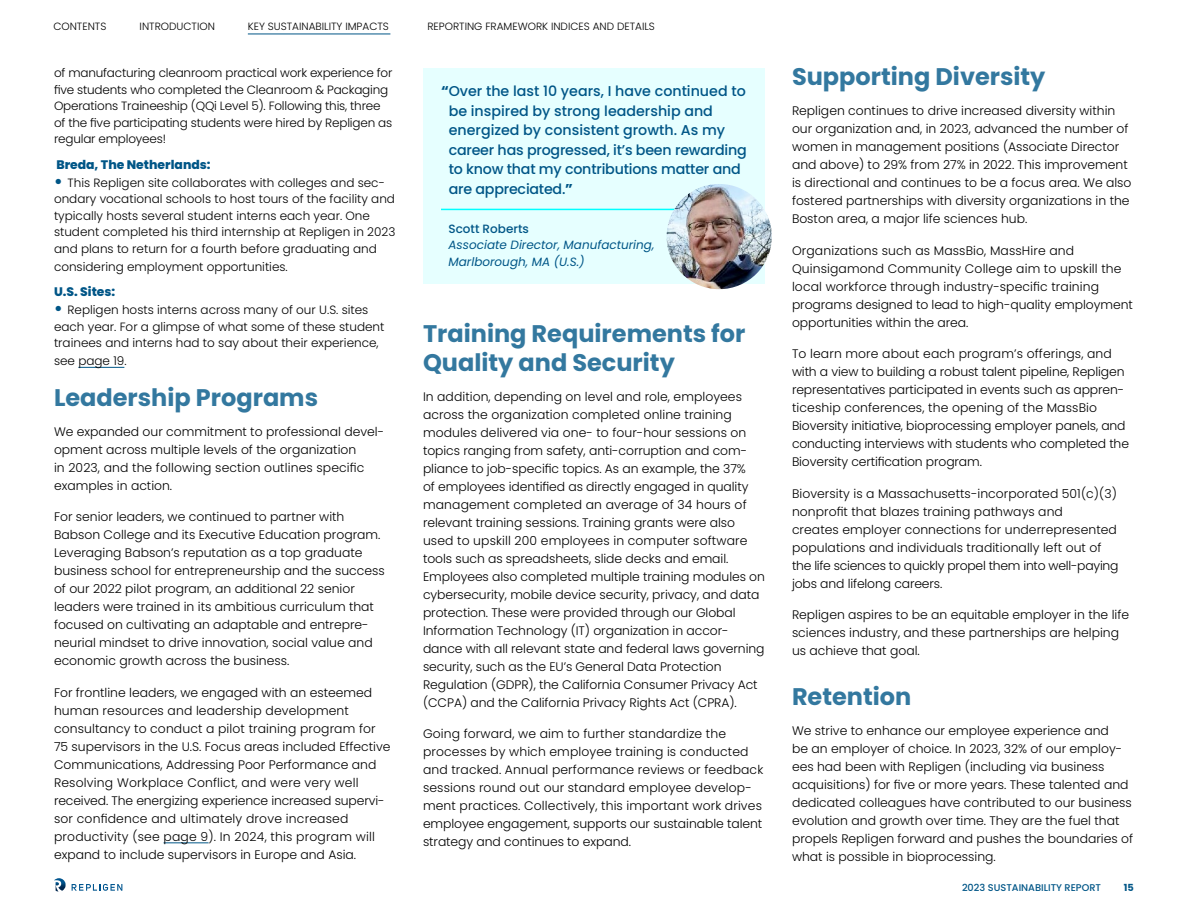
<style>
.page{position:relative;width:1188px;height:918px;background:#fff}
.page>*{position:absolute;margin:0;border:0;box-sizing:border-box;transform-origin:0 0}
.t1{font:700 24px/28.5px "Poppins";color:#33789f}
.NEW_quote_sml{font:500 14.25px/19.5px "Poppins";color:#005687}
.Body_main{font:300 12.3px/18px "Poppins";color:#000}
.Body_main-2{font:800 12.3px "Poppins";color:#005687}
.main_bullets{font:300 12px/16.5px "Poppins";color:#000}
.Quote_Attribution_subcontent{font:italic 12px/16.5px "Poppins";color:#005687}
.Quote_Attribution_name{font:500 12px "Poppins";color:#005687}
.t2{font:300 10.5px "Poppins";color:#000}
.t3{font:500 9.75px "Poppins";color:#005687}
.t4{font:700 9.75px "Poppins";color:#005687}
.s1{font-weight:800;font-size:16.5px;color:#005687}
.s2{font-weight:700}
</style>
<div class="page">
<div style="left:423px;top:68px;width:342px;height:216px;background:#e6ffff"></div>
<hr style="left:441px;top:209px;width:306px;height:1px;background:#0ff">
<hr style="left:78px;top:367px;width:46px;height:1px;background:#005687">
<hr style="left:164px;top:842px;width:45px;height:1px;background:#005687">
<img style="left:667px;top:184px;width:105px;height:105px;border-radius:53px">
<svg style="left:54px;top:878px;width:12px;height:14px"></svg>
<svg style="left:72px;top:884px;width:50px;height:7px"></svg>
<hr style="left:248px;top:34px;width:142px;height:1px;background:#005687">
<p class="t2" style="left:53px;top:20px;width:54px">CONTENTS</p>
<p class="t2" style="left:140px;top:20px;width:77px">INTRODUCTION</p>
<p class="t2" style="left:248px;top:20px;width:143px">KEY SUSTAINABILITY IMPACTS</p>
<p class="t2" style="left:427px;top:20px;width:229px">REPORTING FRAMEWORK INDICES AND DETAILS</p>
<p class="main_bullets" style="left:54px;top:65px;width:340px">of manufacturing cleanroom practical work experience for five students who completed the Cleanroom &amp; Packaging Operations Traineeship (QQi Level 5). Following this, three of the five participating students were hired by Repligen as regular employees!</p>
<p class="Body_main-2" style="left:56px;top:157px;width:156px">Breda, The Netherlands:</p>
<p class="main_bullets" style="left:54px;top:174px;width:343px"><span class="s1">•</span> This Repligen site collaborates with colleges and sec&shy;ondary vocational schools to host tours of the facility and typically hosts several student interns each year. One student completed his third internship at Repligen in 2023 and plans to return for a fourth before graduating and</p>
<p class="main_bullets" style="left:54px;top:258px;width:235px">considering employment opportunities.</p>
<p class="Body_main-2" style="left:54px;top:285px;width:63px">U.S. Sites:</p>
<p class="main_bullets" style="left:54px;top:302px;width:332px"><span class="s1">•</span> Repligen hosts interns across many of our U.S. sites each year. For a glimpse of what some of these student trainees and interns had to say about their experience,</p>
<p class="main_bullets" style="left:54px;top:353px;width:74px">see page 19.</p>
<h2 class="t1" style="left:54px;top:383px;width:266px">Leadership Programs</h2>
<p class="Body_main" style="left:54px;top:422px;width:332px">We expanded our commitment to professional devel&shy;opment across multiple levels of the organization<br>in 2023, and the following section outlines specific examples in action.</p>
<p class="Body_main" style="left:54px;top:508px;width:332px">For senior leaders, we continued to partner with Babson College and its Executive Education program.<br>Leveraging Babson’s reputation as a top graduate business school for entrepreneurship and the success of our 2022 pilot program, an additional 22 senior leaders were trained in its ambitious curriculum that focused on cultivating an adaptable and entrepre&shy;neurial mindset to drive innovation, social value and economic growth across the business.</p>
<p class="Body_main" style="left:54px;top:683px;width:338px">For frontline leaders, we engaged with an esteemed human resources and leadership development consultancy to conduct a pilot training program for 75 supervisors in the U.S. Focus areas included Effective Communications, Addressing Poor Performance and Resolving Workplace Conflict, and were very well received. The energizing experience increased supervi&shy;sor confidence and ultimately drove increased productivity (see page 9). In 2024, this program will expand to include supervisors in Europe and Asia.</p>
<p class="NEW_quote_sml" style="left:449px;top:82px;width:300px;text-indent:-8px"><span class="s2">“</span>Over the last 10 years, I have continued to be inspired by strong leadership and energized by consistent growth. As my career has progressed, it’s been rewarding to know that my contributions matter and are appreciated.<span class="s2">”</span></p>
<p class="Quote_Attribution_name" style="left:448px;top:222px;width:82px">Scott Roberts</p>
<p class="Quote_Attribution_subcontent" style="left:448px;top:237px;width:207px">Associate Director, Manufacturing,<br>Marlborough, MA (U.S.)</p>
<h2 class="t1" style="left:423px;top:320px;width:324px">Training Requirements for<br>Quality and Security</h2>
<p class="Body_main" style="left:423px;top:388px;width:344px">In addition, depending on level and role, employees across the organization completed online training modules delivered via one- to four-hour sessions on topics ranging from safety, anti-corruption and com&shy;pliance to job-specific topics. As an example, the 37%<br>of employees identified as directly engaged in quality management completed an average of 34 hours of relevant training sessions. Training grants were also used to upskill 200 employees in computer software tools such as spreadsheets, slide decks and email.<br>Employees also completed multiple training modules on cybersecurity, mobile device security, privacy, and data protection. These were provided through our Global Information Technology (IT) organization in accor&shy;dance with all relevant state and federal laws governing security, such as the EU’s General Data Protection Regulation (GDPR), the California Consumer Privacy Act (CCPA) and the California Privacy Rights Act (CPRA).</p>
<p class="Body_main" style="left:423px;top:725px;width:342px">Going forward, we aim to further standardize the processes by which employee training is conducted and tracked. Annual performance reviews or feedback sessions round out our standard employee develop&shy;ment practices. Collectively, this important work drives employee engagement, supports our sustainable talent strategy and continues to expand.</p>
<h2 class="t1" style="left:792px;top:63px;width:255px">Supporting Diversity</h2>
<p class="Body_main" style="left:792px;top:102px;width:341px">Repligen continues to drive increased diversity within our organization and, in 2023, advanced the number of women in management positions (Associate Director and above) to 29% from 27% in 2022. This improvement is directional and continues to be a focus area. We also fostered partnerships with diversity organizations in the Boston area, a major life sciences hub.</p>
<p class="Body_main" style="left:792px;top:241px;width:342px">Organizations such as MassBio, MassHire and Quinsigamond Community College aim to upskill the local workforce through industry-specific training programs designed to lead to high-quality employment opportunities within the area.</p>
<p class="Body_main" style="left:792px;top:345px;width:339px">To learn more about each program’s offerings, and with a view to building a robust talent pipeline, Repligen representatives participated in events such as appren&shy;ticeship conferences, the opening of the MassBio Bioversity initiative, bioprocessing employer panels, and conducting interviews with students who completed the Bioversity certification program.</p>
<p class="Body_main" style="left:792px;top:484px;width:328px">Bioversity is a Massachusetts-incorporated 501(c)(3) nonprofit that blazes training pathways and<br>creates employer connections for underrepresented populations and individuals traditionally left out of the life sciences to quickly propel them into well-paying jobs and lifelong careers.</p>
<p class="Body_main" style="left:792px;top:606px;width:339px">Repligen aspires to be an equitable employer in the life sciences industry, and these partnerships are helping us achieve that goal.</p>
<h2 class="t1" style="left:792px;top:682px;width:121px">Retention</h2>
<p class="Body_main" style="left:792px;top:721px;width:343px">We strive to enhance our employee experience and<br>be an employer of choice. In 2023, 32% of our employ&shy;ees had been with Repligen (including via business acquisitions) for five or more years. These talented and dedicated colleagues have contributed to our business evolution and growth over time. They are the fuel that propels Repligen forward and pushes the boundaries of what is possible in bioprocessing.</p>
<p class="t3" style="left:962px;top:882px;width:140px">2023 SUSTAINABILITY REPORT</p>
<p class="t4" style="left:1124px;top:882px;width:12px">15</p>
</div>
